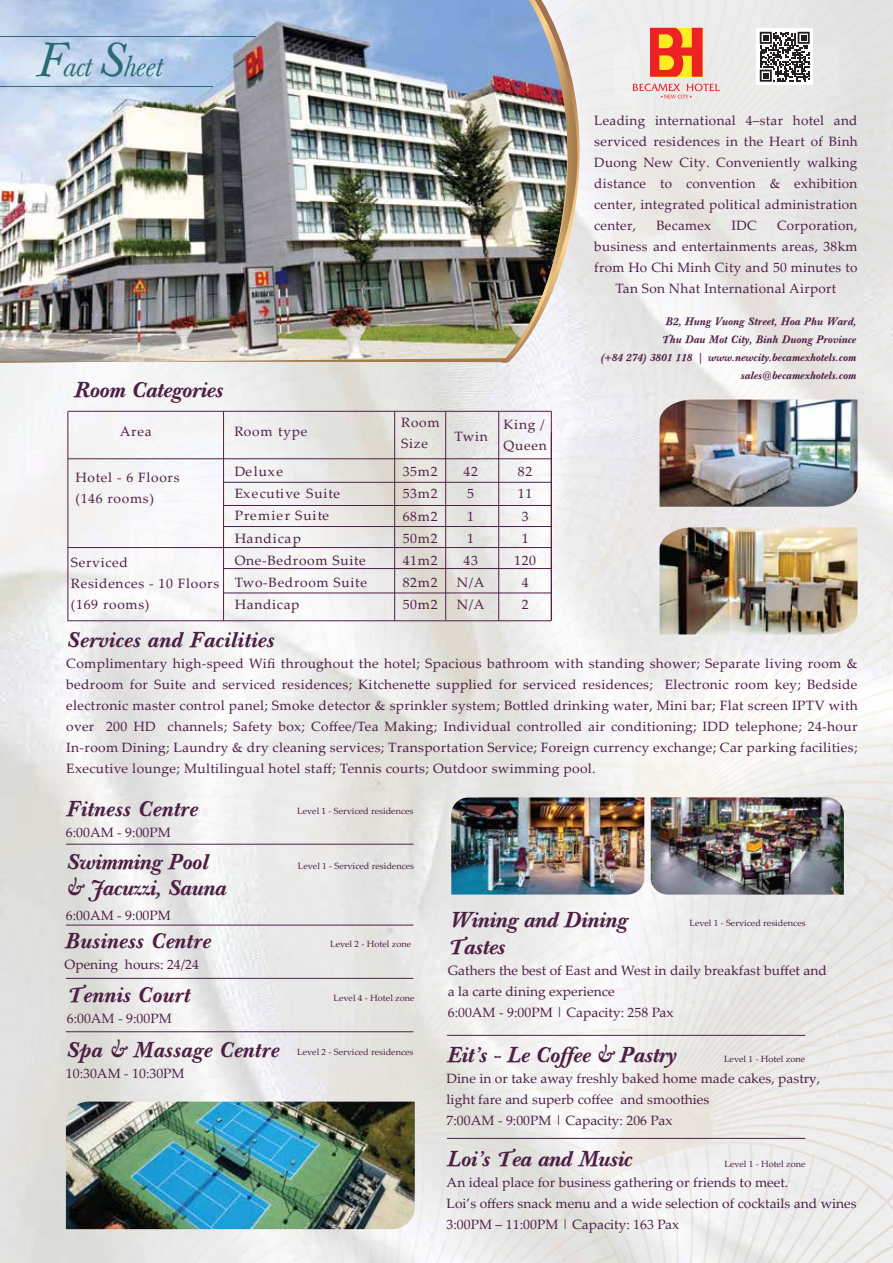
<style>
.page{position:relative;width:893px;height:1263px;background:#fff}
.page>*{position:absolute;margin:0;border:0;box-sizing:border-box;transform-origin:0 0}
.t1{font:italic 28.65px "SFU Baskerville";color:#2a6a72}
.t2{font:italic 500 21px/25.5px "SFU Baskerville";color:#4e1f45}
.t3{font:italic 500 21px "SFU Baskerville";letter-spacing:.03em;color:#4e1f45}
.t4{font:13.5px/22.2px "Palatino Linotype";letter-spacing:.025em;color:#4e1f45;text-align:justify}
.t5{font:13.5px/21px "Palatino Linotype";color:#4e1f45}
.t6{font:13.5px/22.2px "Palatino Linotype";letter-spacing:.05em;color:#4e1f45}
.t7{font:italic 500 10.5px/18px "SFU Baskerville";letter-spacing:.02em;color:#4e1f45;text-align:right}
.t8{font:9px "Palatino Linotype";color:#4e1f45}
.s1{font-size:46.95px}
</style>
<div class="page">
<img style="left:0;top:0;width:893px;height:1263px">
<svg style="left:650px;top:28px;width:53px;height:49px;background:#f06124"></svg>
<svg style="left:632px;top:84px;width:88px;height:14px"></svg>
<img style="left:66px;top:1101px;width:349px;height:128px">
<hr style="left:447px;top:1035px;width:358px;height:1px;background:#4e1f45">
<hr style="left:447px;top:1138px;width:358px;height:1px;background:#4e1f45">
<hr style="left:66px;top:925px;width:347px;height:1px;background:#4e1f45">
<hr style="left:66px;top:844px;width:347px;height:1px;background:#4e1f45">
<hr style="left:66px;top:978px;width:347px;height:1px;background:#4e1f45">
<hr style="left:66px;top:1031px;width:347px;height:1px;background:#4e1f45">
<img style="left:660px;top:400px;width:197px;height:107px">
<img style="left:660px;top:527px;width:197px;height:107px">
<hr style="left:224px;top:505px;width:327px;height:1px;background:#4e1f45">
<hr style="left:224px;top:526px;width:327px;height:1px;background:#4e1f45">
<hr style="left:224px;top:482px;width:327px;height:1px;background:#4e1f45">
<hr style="left:68px;top:458px;width:483px;height:1px;background:#4e1f45">
<hr style="left:68px;top:547px;width:483px;height:1px;background:#4e1f45">
<hr style="left:67px;top:620px;width:484px;height:1px;background:#4e1f45">
<hr style="left:68px;top:411px;width:483px;height:1px;background:#4e1f45">
<hr style="left:224px;top:568px;width:327px;height:1px;background:#4e1f45">
<hr style="left:224px;top:593px;width:327px;height:1px;background:#4e1f45">
<hr style="left:394px;top:411px;width:1px;height:210px;background:#4e1f45">
<hr style="left:223px;top:411px;width:1px;height:210px;background:#4e1f45">
<hr style="left:68px;top:411px;width:1px;height:210px;background:#4e1f45">
<hr style="left:445px;top:411px;width:1px;height:209px;background:#4e1f45">
<hr style="left:498px;top:411px;width:1px;height:210px;background:#4e1f45">
<hr style="left:551px;top:411px;width:1px;height:209px;background:#4e1f45">
<hr style="left:551px;top:432px;width:1px;height:189px;background:#4e1f45">
<img style="left:451px;top:797px;width:193px;height:97px">
<img style="left:651px;top:797px;width:193px;height:97px">
<img style="left:0;top:0;width:137px;height:361px">
<img style="left:137px;top:0;width:444px;height:362px">
<svg style="left:0;top:361px;width:137px;height:2px"></svg>
<img style="left:502px;top:0;width:75px;height:363px">
<hr style="left:0;top:86px;width:213px;height:1px;background:#2a6a72">
<hr style="left:0;top:36px;width:256px;height:1px;background:#2a6a72">
<div style="left:756px;top:28px;width:57px;height:57px;background:#fff"></div>
<svg style="left:760px;top:32px;width:50px;height:50px"></svg>
<h1 class="t1" style="left:36px;top:44px;width:127px"><span class="s1">F</span>act <span class="s1">S</span>heet</h1>
<h2 class="t2" style="left:73px;top:376px;width:150px">Room Categories</h2>
<p class="t4" style="left:120px;top:420px;width:33px">Area</p>
<p class="t6" style="left:234px;top:420px;width:74px">Room type</p>
<p class="t6" style="left:75px;top:467px;width:106px;line-height:21px">Hotel - 6 Floors (146 rooms)</p>
<p class="t6" style="left:235px;top:460px;width:134px">Deluxe<br>Executive Suite<br>Premier Suite<br>Handicap<br>One-Bedroom Suite<br>Two-Bedroom Suite<br>Handicap</p>
<p class="t6" style="left:71px;top:551px;width:150px;line-height:21px">Serviced<br>Residences - 10 Floors (169 rooms)</p>
<p class="t6" style="left:401px;top:411px;width:40px;line-height:21px">Room<br>Size</p>
<p class="t4" style="left:455px;top:425px;width:35px">Twin</p>
<p class="t6" style="left:504px;top:413px;width:45px;line-height:21px">King /<br>Queen</p>
<p class="t4" style="left:403px;top:460px;width:36px">35m2<br>53m2<br>68m2<br>50m2<br>41m2<br>82m2<br>50m2</p>
<p class="t4" style="left:457px;top:460px;width:29px;text-align:center">42<br>5<br>1<br>1<br>43<br>N/A<br>N/A</p>
<p class="t4" style="left:514px;top:460px;width:24px;text-align:center">82<br>11<br>3<br>1<br>120<br>4<br>2</p>
<p class="t4" style="left:594px;top:110px;width:265px;line-height:21px">Leading international 4–star hotel and serviced residences in the Heart of Binh Duong New City. Conveniently walking distance to convention &amp; exhibition center, integrated political administration center,</p>
<p class="t4" style="left:656px;top:214px;width:56px">Becamex</p>
<p class="t4" style="left:731px;top:214px;width:27px">IDC</p>
<p class="t4" style="left:777px;top:214px;width:82px">Corporation,</p>
<p class="t4" style="left:594px;top:235px;width:265px">business and entertainments areas, 38km</p>
<p class="t4" style="left:594px;top:256px;width:265px">from Ho Chi Minh City and 50 minutes to</p>
<p class="t4" style="left:615px;top:277px;width:222px">Tan Son Nhat International Airport</p>
<p class="t7" style="left:600px;top:312px;width:257px">B2, Hung Vuong Street, Hoa Phu Ward,<br>Thu Dau Mot City, Binh Duong Province<br>(+84 274) 3801 118 | www.newcity.becamexhotels.com sales@becamexhotels.com</p>
<h2 class="t3" style="left:66px;top:623px;width:209px">Services and Facilities</h2>
<p class="t4" style="left:66px;top:652px;width:793px;line-height:21px">Complimentary high-speed Wifi throughout the hotel; Spacious bathroom with standing shower; Separate living room &amp; bedroom for Suite and serviced residences; Kitchenette supplied for serviced residences; Electronic room key; Bedside electronic master control panel; Smoke detector &amp; sprinkler system; Bottled drinking water, Mini bar; Flat screen IPTV with over 200 HD channels; Safety box; Coffee/Tea Making; Individual controlled air conditioning; IDD telephone; 24-hour In-room Dining; Laundry &amp; dry cleaning services; Transportation Service; Foreign currency exchange; Car parking facilities; Executive lounge; Multilingual hotel staff; Tennis courts; Outdoor swimming pool.</p>
<h2 class="t3" style="left:66px;top:792px;width:133px">Fitness Centre</h2>
<p class="t5" style="left:66px;top:822px;width:106px">6:00AM - 9:00PM</p>
<h2 class="t2" style="left:66px;top:848px;width:161px">Swimming Pool &amp; Jacuzzi, Sauna</h2>
<p class="t5" style="left:66px;top:904px;width:106px">6:00AM - 9:00PM</p>
<p class="t8" style="left:297px;top:805px;width:118px">Level 1 - Serviced residences</p>
<p class="t8" style="left:298px;top:859px;width:118px">Level 1 - Serviced residences</p>
<h2 class="t3" style="left:65px;top:924px;width:147px">Business Centre</h2>
<p class="t8" style="left:330px;top:938px;width:83px">Level 2 - Hotel zone</p>
<p class="t5" style="left:65px;top:954px;width:136px">Opening hours: 24/24</p>
<h2 class="t3" style="left:67px;top:978px;width:124px">Tennis Court</h2>
<p class="t5" style="left:67px;top:1007px;width:106px">6:00AM - 9:00PM</p>
<h2 class="t3" style="left:66px;top:1033px;width:214px">Spa &amp; Massage Centre</h2>
<p class="t5" style="left:66px;top:1063px;width:120px">10:30AM - 10:30PM</p>
<p class="t8" style="left:334px;top:992px;width:83px">Level 4 - Hotel zone</p>
<p class="t8" style="left:297px;top:1046px;width:118px">Level 2 - Serviced residences</p>
<h2 class="t2" style="left:449px;top:905px;width:179px">Wining and Dining</h2>
<p class="t8" style="left:689px;top:917px;width:118px">Level 1 - Serviced residences</p>
<h2 class="t2" style="left:448px;top:933px;width:58px">Tastes</h2>
<p class="t5" style="left:448px;top:960px;width:381px">Gathers the best of East and West in daily breakfast buffet and a la carte dining experience<br>6:00AM - 9:00PM | Capacity: 258 Pax</p>
<h2 class="t2" style="left:447px;top:1041px;width:231px">Eit’s - Le Coffee &amp; Pastry</h2>
<p class="t8" style="left:724px;top:1053px;width:83px">Level 1 - Hotel zone</p>
<p class="t5" style="left:447px;top:1068px;width:375px">Dine in or take away freshly baked home made cakes, pastry, light fare and superb coffee and smoothies<br>7:00AM - 9:00PM | Capacity: 206 Pax</p>
<h2 class="t2" style="left:447px;top:1145px;width:186px">Loi’s Tea and Music</h2>
<p class="t5" style="left:447px;top:1172px;width:412px">An ideal place for business gathering or friends to meet.<br>Loi’s offers snack menu and a wide selection of cocktails and wines<br>3:00PM – 11:00PM | Capacity: 163 Pax</p>
<p class="t8" style="left:724px;top:1157px;width:83px">Level 1 - Hotel zone</p>
</div>
